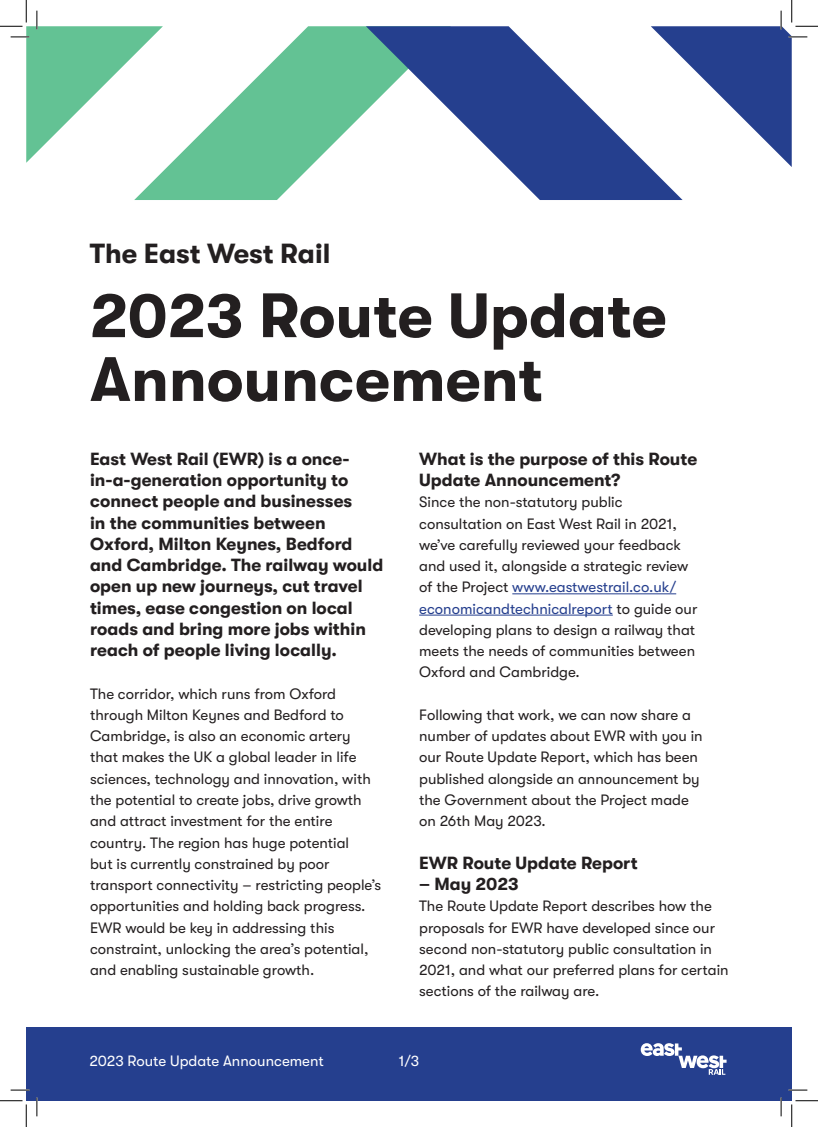
<style>
.page{position:relative;width:818px;height:1127px;background:#fff}
.page>*{position:absolute;margin:0;border:0;box-sizing:border-box;transform-origin:0 0}
.H1_50pt{font:700 62.5px/63.8px "GT Walsheim";color:#231f20}
.H2_22pt{font:700 27.5px "GT Walsheim";color:#231f20}
.Points_14pt_BOLD{font:700 17.5px/21.2px "GT Walsheim";color:#231f20}
.Body_12pt{font:700 17.5px/21.2px "GT Walsheim";color:#231f20}
.Body_12pt-2{font:15px/21.2px "GT Walsheim";color:#231f20}
.Body_12pt-3{font:15px "GT Walsheim";color:#fff}
.s1{color:#253f8e}
</style>
<div class="page">
<div style="left:26px;top:1027px;width:766px;height:73px;background:#253f8e"></div>
<svg style="left:641px;top:1043px;width:85px;height:31px"></svg>
<hr style="left:512px;top:593px;width:164px;height:1px;background:#253f8e">
<hr style="left:419px;top:614px;width:194px;height:1px;background:#253f8e">
<svg style="left:134px;top:26px;width:232px;height:174px;fill:#63c294"></svg>
<svg style="left:366px;top:26px;width:316px;height:174px"></svg>
<svg style="left:11px;top:1089px;width:18px;height:1px"></svg>
<svg style="left:788px;top:1089px;width:19px;height:1px"></svg>
<svg style="left:36px;top:1097px;width:2px;height:18px"></svg>
<svg style="left:780px;top:1097px;width:2px;height:18px"></svg>
<svg style="left:0;top:0;width:163px;height:163px"></svg>
<svg style="left:0;top:1100px;width:27px;height:26px"></svg>
<svg style="left:651px;top:0;width:167px;height:167px"></svg>
<svg style="left:791px;top:1100px;width:27px;height:26px"></svg>
<p class="H2_22pt" style="left:90px;top:237px;width:242px">The East West Rail</p>
<p class="H1_50pt" style="left:90px;top:283px;width:578px">2023 Route Update<br>Announcement</p>
<p class="Points_14pt_BOLD" style="left:90px;top:448px;width:295px">East West Rail (EWR) is a once&shy;in-a-generation opportunity to connect people and businesses<br>in the communities between<br>Oxford, Milton Keynes, Bedford and Cambridge. The railway would open up new journeys, cut travel times, ease congestion on local roads and bring more jobs within reach of people living locally.</p>
<p class="Body_12pt-2" style="left:90px;top:682px;width:293px">The corridor, which runs from Oxford through Milton Keynes and Bedford to Cambridge, is also an economic artery that makes the UK a global leader in life sciences, technology and innovation, with the potential to create jobs, drive growth and attract investment for the entire country. The region has huge potential<br>but is currently constrained by poor transport connectivity – restricting people’s opportunities and holding back progress.<br>EWR would be key in addressing this constraint, unlocking the area’s potential, and enabling sustainable growth.</p>
<p class="Body_12pt" style="left:419px;top:448px;width:280px">What is the purpose of this Route<br>Update Announcement?</p>
<p class="Body_12pt-2" style="left:419px;top:491px;width:280px">Since the non-statutory public consultation on East West Rail in 2021, we’ve carefully reviewed your feedback and used it, alongside a strategic review of the Project <span class="s1">www.eastwestrail.co.uk/ economicandtechnicalreport</span> to guide our developing plans to design a railway that meets the needs of communities between Oxford and Cambridge.</p>
<p class="Body_12pt-2" style="left:419px;top:704px;width:285px">Following that work, we can now share a number of updates about EWR with you in our Route Update Report, which has been published alongside an announcement by the Government about the Project made on 26th May 2023.</p>
<p class="Body_12pt" style="left:419px;top:851px;width:220px">EWR Route Update Report</p>
<p class="Body_12pt" style="left:419px;top:873px;width:101px">– May 2023</p>
<p class="Body_12pt-2" style="left:419px;top:895px;width:311px">The Route Update Report describes how the proposals for EWR have developed since our second non-statutory public consultation in 2021, and what our preferred plans for certain sections of the railway are.</p>
<p class="Body_12pt-3" style="left:89px;top:1051px;width:236px">2023 Route Update Announcement</p>
<p class="Body_12pt-3" style="left:399px;top:1051px;width:22px">1/3</p>
</div>
